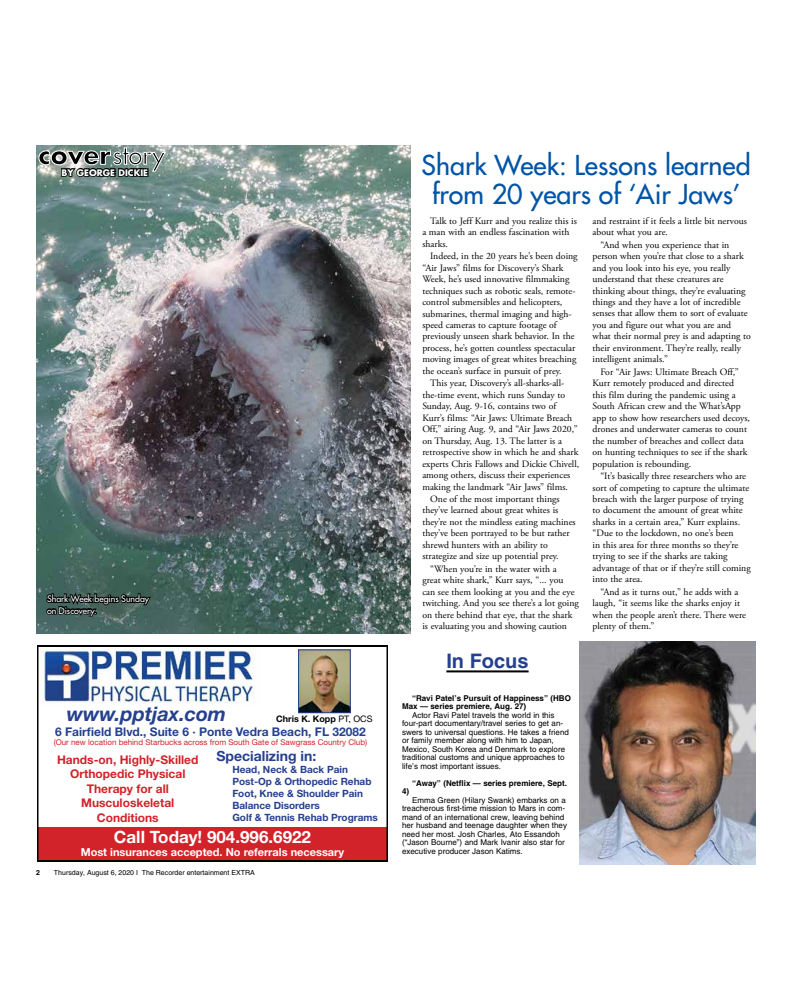
<style>
.page{position:relative;width:792px;height:1008px;background:#fff}
.page>*{position:absolute;margin:0;border:0;box-sizing:border-box;transform-origin:0 0}
.t1{font:500 26.7px/28.1px "Futura Std";color:#0054a6;text-align:center}
.t2{font:italic 700 20px "Helvetica Neue LT Std";color:#25408f}
.t3{font:700 20px "Helvetica";color:#25408f}
.t4{font:700 17px "Helvetica Neue LT Std";color:#fff}
.t5{font:700 14px "Helvetica Neue LT Std";color:#25408f}
.t6{font:700 12px/14.4px "Helvetica Neue LT Std";color:#d2232a;text-align:center}
.t7{font:700 12px "Helvetica Neue LT Std";color:#25408f}
.t8{font:700 11px "Helvetica Neue LT Std";color:#fff}
.t9{font:700 10px/12px "Helvetica Neue LT Std";color:#25408f}
.t10{font:9.7px/11.5px "Adobe Garamond Pro";color:#000}
.t11{font:700 9px "Helvetica Neue LT Std";color:#000}
.t12{font:500 8.7px/11.6px "Futura Std";color:#fff}
.t13{font:700 8.7px "Futura Std";color:#fff}
.t14{font:8px/8.5px "Helvetica";color:#000}
.t15{font:700 8px/8.5px "Helvetica";color:#000}
.t16{font:8px "Helvetica Neue LT Std";color:#d2232a}
.t17{font:7px "Helvetica";color:#000}
.t18{font:700 7px "Helvetica";color:#000}
.s1{font-weight:400}
</style>
<div class="page">
<img style="left:36px;top:145px;width:375px;height:489px">
<svg style="left:45px;top:590px;width:107px;height:30px;background:#314641"></svg>
<svg style="left:38px;top:147px;width:129px;height:31px;background:#707b77"></svg>
<hr style="left:446px;top:670px;width:83px;height:2px;background:#000">
<img style="left:579px;top:642px;width:177px;height:223px">
<img style="left:42px;top:649px;width:213px;height:55px">
<div style="left:37px;top:827px;width:351px;height:35px;background:#d2232a"></div>
<div style="left:37px;top:646px;width:351px;height:216px;border:2px solid #000"></div>
<img style="left:300px;top:651px;width:49px;height:60px">
<div style="left:298px;top:649px;width:53px;height:64px;border:1px solid #25408f"></div>
<p class="t13" style="left:61px;top:167px;width:88px">BY GEORGE DICKIE</p>
<p class="t12" style="left:47px;top:593px;width:104px">Shark Week begins Sunday on Discovery.</p>
<h2 class="t2" style="left:67px;top:702px;width:161px">www.pptjax.com</h2>
<p class="t7" style="left:55px;top:724px;width:312px">6 Fairfield Blvd., Suite 6 · Ponte Vedra Beach, FL 32082</p>
<p class="t16" style="left:54px;top:738px;width:315px">(Our new location behind Starbucks across from South Gate of Sawgrass Country Club)</p>
<p class="t6" style="left:57px;top:752px;width:143px">Hands-on, Highly-Skilled<br>Orthopedic Physical<br>Therapy for all<br>Musculoskeletal<br>Conditions</p>
<h3 class="t5" style="left:216px;top:748px;width:102px">Specializing in:</h3>
<p class="t11" style="left:276px;top:713px;width:98px">Chris K. Kopp <span class="s1">PT, OCS</span></p>
<p class="t9" style="left:232px;top:764px;width:147px">Head, Neck &amp; Back Pain<br>Post-Op &amp; Orthopedic Rehab<br>Foot, Knee &amp; Shoulder Pain<br>Balance Disorders<br>Golf &amp; Tennis Rehab Programs</p>
<h3 class="t4" style="left:114px;top:826px;width:199px">Call Today! 904.996.6922</h3>
<p class="t8" style="left:81px;top:845px;width:265px">Most insurances accepted. No referrals necessary</p>
<p class="t18" style="left:36px;top:868px;width:5px">2</p>
<p class="t17" style="left:54px;top:868px;width:202px">Thursday, August 6, 2020 I The Recorder entertainment EXTRA</p>
<h1 class="t1" style="left:422px;top:152px;width:330px">Shark Week: Lessons learned from 20 years of ‘Air Jaws’</h1>
<p class="t10" style="left:422px;top:215px;width:156px;text-indent:8px">Talk to Jeff Kurr and you realize this is a man with an endless fascination with sharks.</p>
<p class="t10" style="left:422px;top:251px;width:157px;text-indent:8px">Indeed, in the 20 years he’s been doing “Air Jaws” films for Discovery’s Shark Week, he’s used innovative filmmaking techniques such as robotic seals, remote&shy;control submersibles and helicopters, submarines, thermal imaging and high&shy;speed cameras to capture footage of previously unseen shark behavior. In the process, he’s gotten countless spectacular moving images of great whites breaching the ocean’s surface in pursuit of prey.</p>
<p class="t10" style="left:422px;top:378px;width:158px;text-indent:8px">This year, Discovery’s all-sharks-all&shy;the-time event, which runs Sunday to Sunday, Aug. 9-16, contains two of Kurr’s films: “Air Jaws: Ultimate Breach Off,” airing Aug. 9, and “Air Jaws 2020,” on Thursday, Aug. 13. The latter is a retrospective show in which he and shark experts Chris Fallows and Dickie Chivell, among others, discuss their experiences making the landmark “Air Jaws” films.</p>
<p class="t10" style="left:422px;top:493px;width:155px;text-indent:8px">One of the most important things they’ve learned about great whites is they’re not the mindless eating machines they’ve been portrayed to be but rather shrewd hunters with an ability to strategize and size up potential prey.</p>
<p class="t10" style="left:422px;top:563px;width:158px;text-indent:8px">“When you’re in the water with a<br>great white shark,” Kurr says, “... you<br>can see them looking at you and the eye twitching. And you see there’s a lot going on there behind that eye, that the shark is evaluating you and showing caution</p>
<p class="t10" style="left:593px;top:215px;width:156px">and restraint if it feels a little bit nervous about what you are.</p>
<p class="t10" style="left:593px;top:239px;width:160px;text-indent:8px">“And when you experience that in person when you’re that close to a shark and you look into his eye, you really understand that these creatures are thinking about things, they’re evaluating things and they have a lot of incredible senses that allow them to sort of evaluate you and figure out what you are and what their normal prey is and adapting to their environment. They’re really, really intelligent animals.”</p>
<p class="t10" style="left:593px;top:366px;width:159px;text-indent:8px">For “Air Jaws: Ultimate Breach Off,” Kurr remotely produced and directed this film during the pandemic using a South African crew and the What’sApp app to show how researchers used decoys, drones and underwater cameras to count the number of breaches and collect data on hunting techniques to see if the shark population is rebounding.</p>
<p class="t10" style="left:593px;top:471px;width:160px;text-indent:8px">“It’s basically three researchers who are sort of competing to capture the ultimate breach with the larger purpose of trying to document the amount of great white sharks in a certain area,” Kurr explains. “Due to the lockdown, no one’s been<br>in this area for three months so they’re trying to see if the sharks are taking advantage of that or if they’re still coming into the area.</p>
<p class="t10" style="left:593px;top:586px;width:155px;text-indent:8px">“And as it turns out,” he adds with a laugh, “it seems like the sharks enjoy it when the people aren’t there. There were plenty of them.”</p>
<h2 class="t3" style="left:446px;top:649px;width:84px">In Focus</h2>
<p class="t15" style="left:402px;top:694px;width:170px;text-indent:10px">“Ravi Patel’s Pursuit of Happiness” (HBO<br>Max — series premiere, Aug. 27)</p>
<p class="t14" style="left:402px;top:711px;width:168px;text-indent:10px">Actor Ravi Patel travels the world in this four-part documentary/travel series to get an&shy;swers to universal questions. He takes a friend or family member along with him to Japan, Mexico, South Korea and Denmark to explore traditional customs and unique approaches to life’s most important issues.</p>
<p class="t15" style="left:412px;top:779px;width:156px">“Away” (Netflix — series premiere, Sept.</p>
<p class="t15" style="left:402px;top:787px;width:9px">4)</p>
<p class="t14" style="left:402px;top:796px;width:167px;text-indent:10px">Emma Green (Hilary Swank) embarks on a treacherous first-time mission to Mars in com&shy;mand of an international crew, leaving behind her husband and teenage daughter when they need her most. Josh Charles, Ato Essandoh (“Jason Bourne”) and Mark Ivanir also star for executive producer Jason Katims.</p>
</div>
